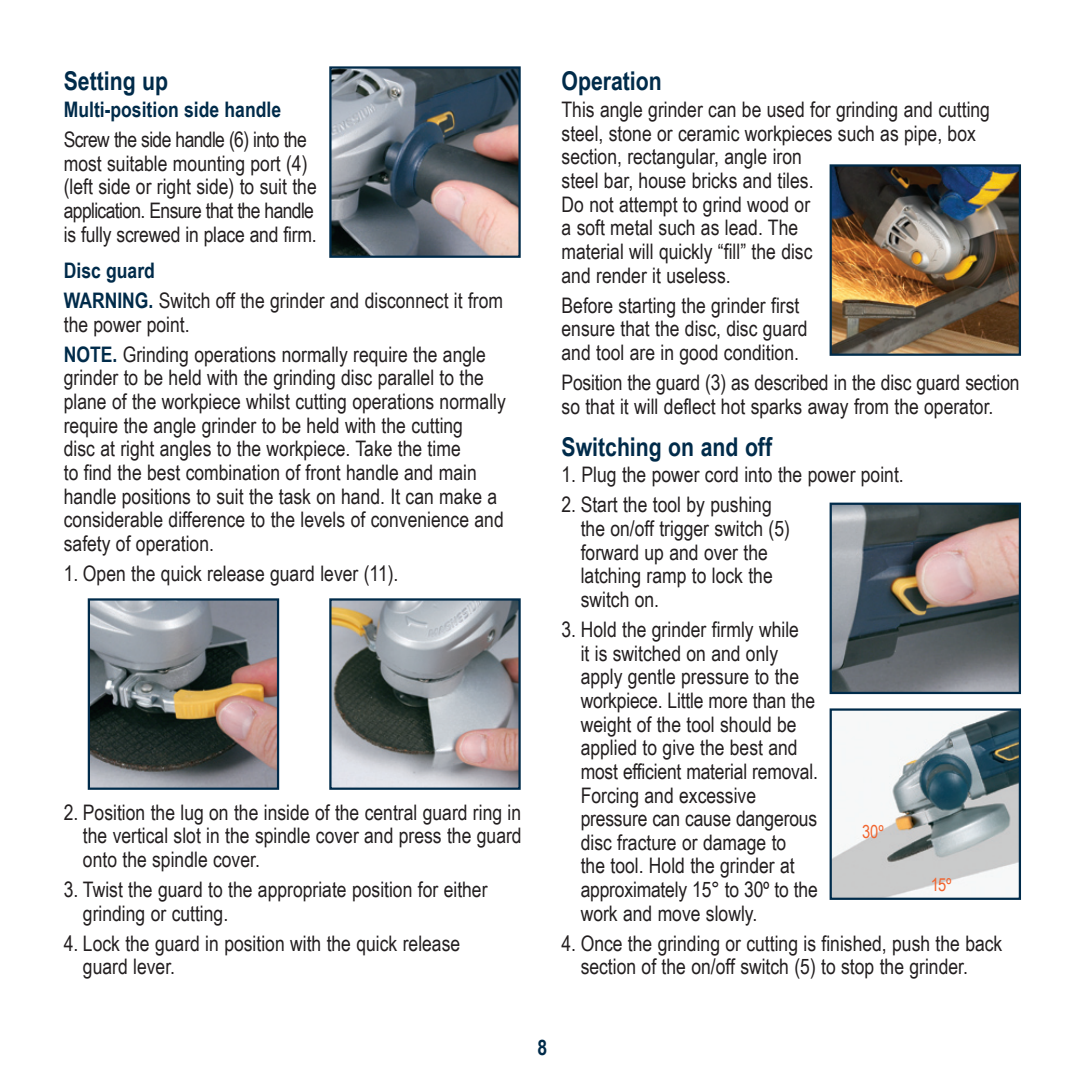
<style>
.page{position:relative;width:1080px;height:1085px;background:#fff}
.page>*{position:absolute;margin:0;border:0;box-sizing:border-box;transform-origin:0 0}
.t1{font:700 25.88px "Arial Narrow";color:#002b4a}
.t2{font:21.38px/23.6px "Arial Narrow";color:#231f20}
.t3{font:700 21.38px "Arial Narrow";color:#002b4a}
.t4{font:18px "Arial Narrow";letter-spacing:-.01em;color:#f1652f}
.s1{font-weight:700;color:#002b4a}
</style>
<div class="page">
<img style="left:332px;top:69px;width:185px;height:186px">
<div style="left:329px;top:66px;width:191px;height:192px;border:2px solid #002b4a"></div>
<img style="left:332px;top:601px;width:185px;height:185px">
<div style="left:329px;top:598px;width:191px;height:191px;border:2px solid #002b4a"></div>
<img style="left:91px;top:601px;width:185px;height:185px">
<div style="left:88px;top:598px;width:191px;height:191px;border:2px solid #002b4a"></div>
<img style="left:832px;top:505px;width:185px;height:186px">
<div style="left:829px;top:502px;width:191px;height:192px;border:2px solid #002b4a"></div>
<img style="left:832px;top:167px;width:185px;height:186px">
<div style="left:829px;top:164px;width:191px;height:192px;border:2px solid #002b4a"></div>
<img style="left:832px;top:711px;width:185px;height:185px">
<div style="left:829px;top:708px;width:191px;height:191px;border:2px solid #002b4a"></div>
<p class="t1" style="left:64px;top:66px;width:106px">Setting up</p>
<p class="t3" style="left:64px;top:97px;width:219px">Multi-position side handle</p>
<p class="t2" style="left:64px;top:128px;width:254px">Screw the side handle (6) into the most suitable mounting port (4) (left side or right side) to suit the application. Ensure that the handle is fully screwed in place and firm.</p>
<p class="t2" style="left:64px;top:255px;width:441px;line-height:29.9px"><span class="s1">Disc guard<br>WARNING.</span> Switch off the grinder and disconnect it from</p>
<p class="t2" style="left:64px;top:309px;width:423px;line-height:29.9px">the power point.<br><span class="s1">NOTE.</span> Grinding operations normally require the angle</p>
<p class="t2" style="left:64px;top:366px;width:443px">grinder to be held with the grinding disc parallel to the plane of the workpiece whilst cutting operations normally require the angle grinder to be held with the cutting<br>disc at right angles to the workpiece. Take the time<br>to find the best combination of front handle and main handle positions to suit the task on hand. It can make a considerable difference to the levels of convenience and safety of operation.</p>
<p class="t2" style="left:64px;top:561px;width:336px">1. Open the quick release guard lever (11).</p>
<p class="t2" style="left:83px;top:800px;width:440px;text-align:justify;text-indent:-19px">2. Position the lug on the inside of the central guard ring in the vertical slot in the spindle cover and press the guard onto the spindle cover.</p>
<p class="t2" style="left:83px;top:877px;width:406px;text-indent:-19px">3. Twist the guard to the appropriate position for either grinding or cutting.</p>
<p class="t2" style="left:83px;top:931px;width:379px;text-indent:-19px">4. Lock the guard in position with the quick release guard lever.</p>
<p class="t1" style="left:561px;top:66px;width:102px">Operation</p>
<p class="t2" style="left:561px;top:98px;width:430px">This angle grinder can be used for grinding and cutting steel, stone or ceramic workpieces such as pipe, box section, rectangular, angle iron<br>steel bar, house bricks and tiles.<br>Do not attempt to grind wood or<br>a soft metal such as lead. The<br>material will quickly “fill” the disc<br>and render it useless.</p>
<p class="t2" style="left:561px;top:293px;width:248px">Before starting the grinder first ensure that the disc, disc guard and tool are in good condition.</p>
<p class="t2" style="left:561px;top:370px;width:459px">Position the guard (3) as described in the disc guard section so that it will deflect hot sparks away from the operator.</p>
<p class="t1" style="left:561px;top:431px;width:212px">Switching on and off</p>
<p class="t2" style="left:561px;top:463px;width:344px">1. Plug the power cord into the power point.</p>
<p class="t2" style="left:580px;top:493px;width:211px;text-indent:-19px">2. Start the tool by pushing the on/off trigger switch (5) forward up and over the latching ramp to lock the switch on.</p>
<p class="t2" style="left:580px;top:617px;width:239px;text-indent:-19px">3. Hold the grinder firmly while<br>it is switched on and only apply gentle pressure to the workpiece. Little more than the weight of the tool should be applied to give the best and most efficient material removal.<br>Forcing and excessive pressure can cause dangerous disc fracture or damage to<br>the tool. Hold the grinder at approximately 15° to 30º to the work and move slowly.</p>
<p class="t2" style="left:580px;top:931px;width:423px;text-indent:-19px">4. Once the grinding or cutting is finished, push the back section of the on/off switch (5) to stop the grinder.</p>
<p class="t4" style="left:862px;top:821px;width:23px">30º</p>
<p class="t4" style="left:930px;top:873px;width:22px">15º</p>
<p class="t3" style="left:537px;top:1035px;width:11px">8</p>
</div>
